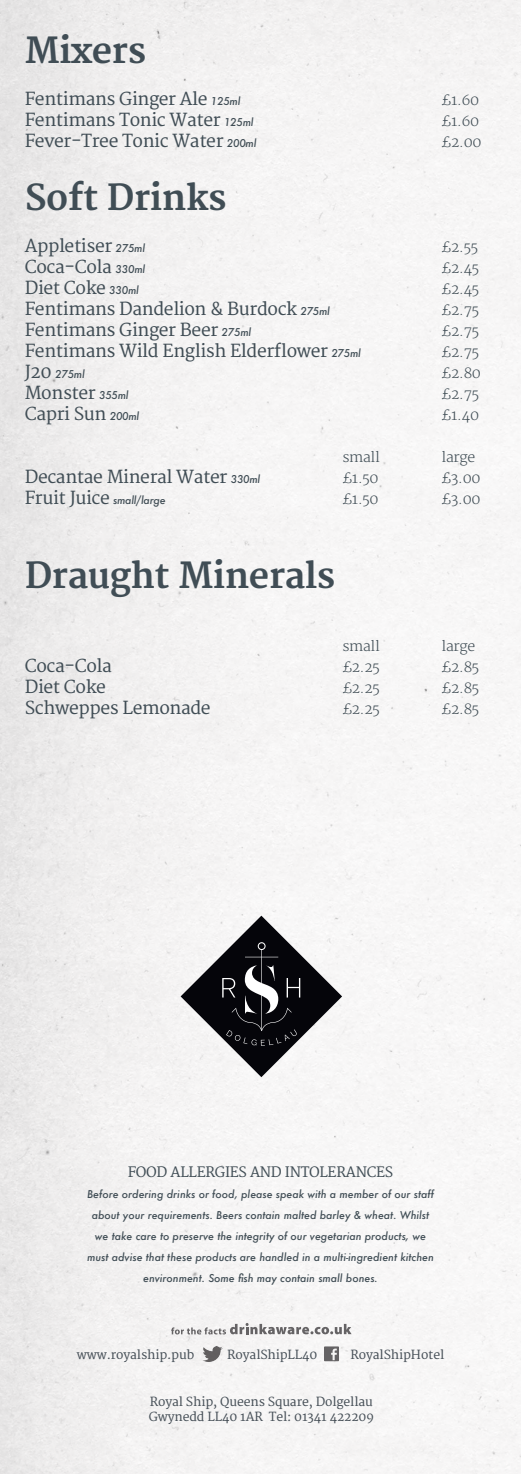
<style>
.page{position:relative;width:521px;height:1474px;background:#fff}
.page>*{position:absolute;margin:0;border:0;box-sizing:border-box;transform-origin:0 0}
.t1{font:700 35px "Merriweather";letter-spacing:-.01em;color:#404d55}
.t2{font:17.5px "Merriweather";letter-spacing:-.02em;color:#404d55}
.t3{font:300 14px "Merriweather";letter-spacing:-.02em;color:#404d55}
.t4{font:14px "Merriweather";letter-spacing:-.02em;color:#404d55}
.t5{font:12.25px/15.2px "Merriweather";letter-spacing:-.01em;color:#464f57}
.t6{font:italic 500 10.5px/21px "Futura";color:#404d55;text-align:center}
.t7{font:italic 500 10.5px "Futura";letter-spacing:-.02em;color:#404d55}
.s1{font-family:"Futura";font-weight:500;font-style:italic;font-size:10.5px}
.s2{font-family:"Merriweather";font-weight:400;font-style:normal;font-size:17.5px}
</style>
<div class="page">
<img style="left:0;top:0;width:521px;height:1473px">
<svg style="left:171px;top:1322px;width:181px;height:12px"></svg>
<svg style="left:324px;top:1346px;width:15px;height:15px"></svg>
<img style="left:203px;top:1346px;width:20px;height:15px">
<svg style="left:181px;top:915px;width:161px;height:162px"></svg>
<h1 class="t1" style="left:25px;top:30px;width:123px">Mixers</h1>
<p class="t2" style="left:25px;top:89px;width:217px">Fentimans Ginger Ale <span class="s1">125ml</span></p>
<p class="t3" style="left:441px;top:92px;width:39px">£1.60</p>
<p class="t2" style="left:25px;top:110px;width:230px">Fentimans Tonic Water <span class="s1">125ml</span></p>
<p class="t3" style="left:442px;top:113px;width:39px">£1.60</p>
<p class="t2" style="left:25px;top:131px;width:233px">Fever-Tree Tonic Water <span class="s1">200ml</span></p>
<p class="t3" style="left:442px;top:134px;width:41px">£2.00</p>
<h1 class="t1" style="left:25px;top:177px;width:203px">Soft Drinks</h1>
<p class="t2" style="left:25px;top:236px;width:122px">Appletiser <span class="s1">275ml</span></p>
<p class="t3" style="left:441px;top:239px;width:38px">£2.55</p>
<p class="t2" style="left:25px;top:257px;width:122px">Coca-Cola <span class="s1">330ml</span></p>
<p class="t3" style="left:441px;top:260px;width:39px">£2.45</p>
<p class="t2" style="left:25px;top:278px;width:116px">Diet Coke <span class="s1">330ml</span></p>
<p class="t3" style="left:441px;top:281px;width:39px">£2.45</p>
<p class="t2" style="left:25px;top:299px;width:307px">Fentimans Dandelion &amp; Burdock <span class="s1">275ml</span></p>
<p class="t3" style="left:441px;top:302px;width:39px">£2.75</p>
<p class="t2" style="left:25px;top:320px;width:228px">Fentimans Ginger Beer <span class="s1">275ml</span></p>
<p class="t3" style="left:441px;top:323px;width:39px">£2.75</p>
<p class="t2" style="left:25px;top:341px;width:338px">Fentimans Wild English Elderflower <span class="s1">275ml</span></p>
<p class="t3" style="left:441px;top:344px;width:39px">£2.75</p>
<p class="t6" style="left:25px;top:364px;width:61px"><span class="s2">J20</span> 275ml</p>
<p class="t3" style="left:441px;top:365px;width:41px">£2.80</p>
<p class="t2" style="left:25px;top:383px;width:105px">Monster <span class="s1">355ml</span></p>
<p class="t3" style="left:441px;top:386px;width:39px">£2.75</p>
<p class="t2" style="left:25px;top:404px;width:116px">Capri Sun <span class="s1">200ml</span></p>
<p class="t3" style="left:441px;top:407px;width:39px">£1.40</p>
<p class="t3" style="left:342px;top:449px;width:39px">small</p>
<p class="t3" style="left:441px;top:449px;width:35px">large</p>
<p class="t2" style="left:25px;top:467px;width:237px">Decantae Mineral Water <span class="s1">330ml</span></p>
<p class="t3" style="left:342px;top:470px;width:38px">£1.50</p>
<p class="t3" style="left:441px;top:470px;width:40px">£3.00</p>
<p class="t7" style="left:25px;top:493px;width:142px"><span class="s2">Fruit Juice</span> small/large</p>
<p class="t3" style="left:342px;top:491px;width:38px">£1.50</p>
<p class="t3" style="left:441px;top:491px;width:40px">£3.00</p>
<h1 class="t1" style="left:25px;top:555px;width:312px">Draught Minerals</h1>
<p class="t3" style="left:342px;top:638px;width:39px">small</p>
<p class="t3" style="left:441px;top:638px;width:35px">large</p>
<p class="t2" style="left:25px;top:656px;width:89px">Coca-Cola</p>
<p class="t3" style="left:342px;top:659px;width:39px">£2.25</p>
<p class="t3" style="left:441px;top:659px;width:39px">£2.85</p>
<p class="t2" style="left:25px;top:677px;width:83px">Diet Coke</p>
<p class="t3" style="left:342px;top:680px;width:39px">£2.25</p>
<p class="t3" style="left:441px;top:680px;width:39px">£2.85</p>
<p class="t2" style="left:25px;top:698px;width:187px">Schweppes Lemonade</p>
<p class="t3" style="left:342px;top:701px;width:39px">£2.25</p>
<p class="t3" style="left:441px;top:701px;width:39px">£2.85</p>
<p class="t4" style="left:128px;top:1163px;width:267px">FOOD ALLERGIES AND INTOLERANCES</p>
<p class="t6" style="left:87px;top:1183px;width:348px">Before ordering drinks or food, please speak with a member of our staff about your requirements. Beers contain malted barley &amp; wheat. Whilst we take care to preserve the integrity of our vegetarian products, we must advise that these products are handled in a multi-ingredient kitchen environment. Some fish may contain small bones.</p>
<p class="t5" style="left:77px;top:1347px;width:119px">www.royalship.pub</p>
<p class="t5" style="left:227px;top:1347px;width:92px">RoyalShipLL40</p>
<p class="t5" style="left:350px;top:1347px;width:95px">RoyalShipHotel</p>
<p class="t5" style="left:149px;top:1394px;width:227px">Royal Ship, Queens Square, Dolgellau<br>Gwynedd LL40 1AR Tel: 01341 422209</p>
</div>
